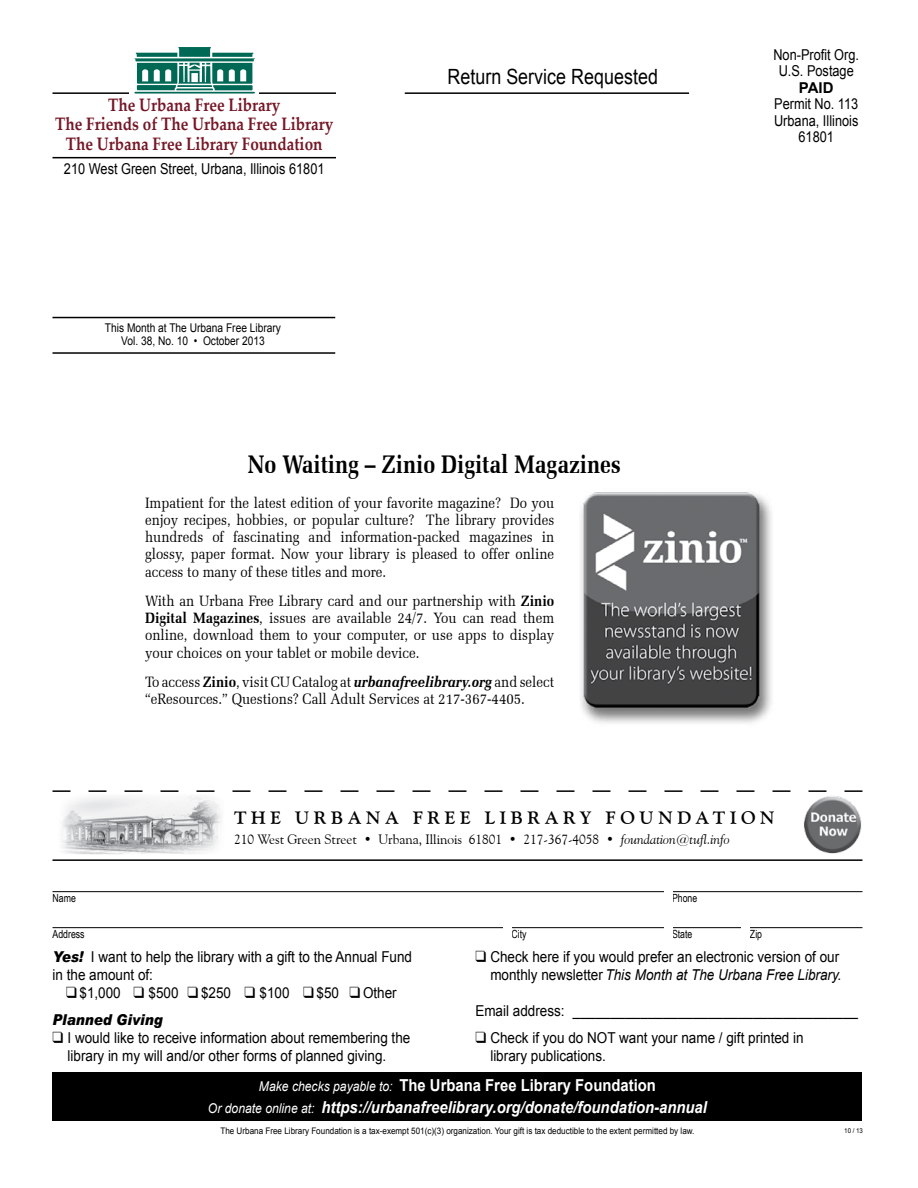
<style>
.page{position:relative;width:918px;height:1188px;background:#fff}
.page>*{position:absolute;margin:0;border:0;box-sizing:border-box;transform-origin:0 0}
.t1{font:700 25.5px "Zapf Elliptical 711 BT";color:#000;scale:.85 1}
.t2{font:21px "Arial";letter-spacing:.005em;color:#000;scale:.85 1}
.t3{font:700 18px/19.5px "Palatino Linotype";color:#751726;text-align:center;scale:.85 1}
.t4{font:700 18px "Goudy Old Style BT";letter-spacing:.26em;color:#000}
.t5{font:italic 700 16.5px/22.5px "Arial";color:#fff;text-align:center;scale:.9 1}
.t6{font:15px/17.2px "Zapf Elliptical 711 BT";color:#000;text-align:justify;scale:.9 1}
.t7{font:15px/18px "Arial";color:#000;scale:.9 1}
.t8{font:15px/16.5px "Arial";color:#000;text-align:center;scale:.85 1}
.t9{font:700 15px "Arial";color:#000}
.t10{font:13.5px "Goudy Old Style BT";color:#000}
.t11{font:12px/13.5px "Arial";color:#000;text-align:center;scale:.85 1}
.t12{font:11.25px "Arial Narrow";color:#000;scale:.95 1}
.t13{font:9px "Arial";color:#000;scale:.9 1}
.t14{font:6.75px "Arial";color:#000;scale:.9 1}
.s1{font-weight:700}
.s2{font-weight:700;font-style:italic}
.s3{font-style:italic}
.s4{font-weight:900;font-style:italic}
.s5{font-weight:400;font-size:13.5px}
.s6{font-style:normal}
</style>
<div class="page">
<hr style="left:405px;top:92px;width:284px;height:2px;background:#000">
<hr style="left:52px;top:317px;width:283px;height:1px;background:#000">
<hr style="left:52px;top:352px;width:283px;height:2px;background:#000">
<hr style="left:52px;top:92px;width:284px;height:2px;background:#000">
<hr style="left:52px;top:157px;width:284px;height:1px;background:#000">
<svg style="left:129px;top:90px;width:130px;height:4px"></svg>
<hr style="left:134px;top:92px;width:121px;height:2px;background:#006956">
<svg style="left:134px;top:47px;width:121px;height:43px"></svg>
<img style="left:62px;top:796px;width:159px;height:59px">
<div style="left:52px;top:1072px;width:810px;height:49px;background:#000"></div>
<svg style="left:52px;top:790px;width:810px;height:2px"></svg>
<hr style="left:52px;top:859px;width:810px;height:2px;background:#000">
<hr style="left:52px;top:891px;width:810px;height:1px;background:#000">
<hr style="left:52px;top:927px;width:810px;height:1px;background:#000">
<div style="left:664px;top:883px;width:8px;height:57px;background:#fff"></div>
<div style="left:741px;top:921px;width:8px;height:19px;background:#fff"></div>
<div style="left:503px;top:920px;width:9px;height:19px;background:#fff"></div>
<img style="left:804px;top:796px;width:58px;height:58px">
<img style="left:580px;top:492px;width:192px;height:231px">
<p class="t3" style="left:55px;top:94px;width:329px">The Urbana Free Library<br>The Friends of The Urbana Free Library<br>The Urbana Free Library Foundation</p>
<p class="t8" style="left:64px;top:161px;width:308px">210 West Green Street, Urbana, Illinois 61801</p>
<p class="t11" style="left:105px;top:321px;width:209px">This Month at The Urbana Free Library<br>Vol. 38, No. 10 • October 2013</p>
<h2 class="t2" style="left:447px;top:62px;width:249px">Return Service Requested</h2>
<h1 class="t1" style="left:248px;top:449px;width:440px">No Waiting – Zinio Digital Magazines</h1>
<p class="t6" style="left:145px;top:494px;width:456px">Impatient for the latest edition of your favorite magazine? Do you enjoy recipes, hobbies, or popular culture? The library provides hundreds of fascinating and information-packed magazines in glossy, paper format. Now your library is pleased to offer online access to many of these titles and more.</p>
<p class="t6" style="left:145px;top:592px;width:456px">With an Urbana Free Library card and our partnership with <span class="s1">Zinio Digital Magazines</span>, issues are available 24/7. You can read them online, download them to your computer, or use apps to display your choices on your tablet or mobile device.</p>
<p class="t6" style="left:145px;top:673px;width:456px">To access <span class="s1">Zinio</span>, visit CU Catalog at <span class="s2">urbanafreelibrary.org</span> and select “eResources.” Questions? Call Adult Services at 217-367-4405.</p>
<p class="t8" style="left:773px;top:46px;width:102px">Non-Profit Org.<br>U.S. Postage</p>
<p class="t9" style="left:799px;top:78px;width:36px">PAID</p>
<p class="t8" style="left:774px;top:96px;width:101px">Permit No. 113<br>Urbana, Illinois<br>61801</p>
<p class="t4" style="left:234px;top:807px;width:542px">THE URBANA FREE LIBRARY FOUNDATION</p>
<p class="t10" style="left:234px;top:831px;width:497px">210 West Green Street • Urbana, Illinois 61801 • 217-367-4058 • <span class="s3">foundation@tufl.info</span></p>
<p class="t12" style="left:52px;top:890px;width:26px">Name</p>
<p class="t12" style="left:672px;top:890px;width:28px">Phone</p>
<p class="t12" style="left:52px;top:926px;width:35px">Address</p>
<p class="t12" style="left:511px;top:926px;width:17px">City</p>
<p class="t12" style="left:672px;top:926px;width:23px">State</p>
<p class="t12" style="left:750px;top:926px;width:14px">Zip</p>
<p class="t7" style="left:52px;top:947px;width:401px"><span class="s4">Yes!</span> I want to help the library with a gift to the Annual Fund in the amount of:</p>
<p class="t7" style="left:52px;top:979px;width:384px;line-height:27px;text-indent:14px">❑ $1,000 ❑ $500 ❑ $250 ❑ $100 ❑ $50 ❑ Other<br><span class="s4">Planned Giving</span></p>
<p class="t7" style="left:68px;top:1028px;width:382px;text-indent:-15px">❑ I would like to receive information about remembering the library in my will and/or other forms of planned giving.</p>
<p class="t7" style="left:475px;top:948px;width:409px;text-align:right">❑ Check here if you would prefer an electronic version of our monthly newsletter <span class="s3">This Month at The Urbana Free Library.</span></p>
<p class="t7" style="left:475px;top:1002px;width:427px">Email address: ______________________________________</p>
<p class="t7" style="left:490px;top:1029px;width:350px;text-indent:-15px">❑ Check if you do NOT want your name / gift printed in library publications.</p>
<p class="t5" style="left:208px;top:1074px;width:556px"><span class="s5">Make checks payable to:</span> <span class="s6">The Urbana Free Library Foundation<br></span><span class="s5">Or donate online at:</span> https://urbanafreelibrary.org/donate/foundation-annual</p>
<p class="t13" style="left:220px;top:1125px;width:528px">The Urbana Free Library Foundation is a tax-exempt 501(c)(3) organization. Your gift is tax deductible to the extent permitted by law.</p>
<p class="t14" style="left:844px;top:1126px;width:22px">10 / 13</p>
</div>
